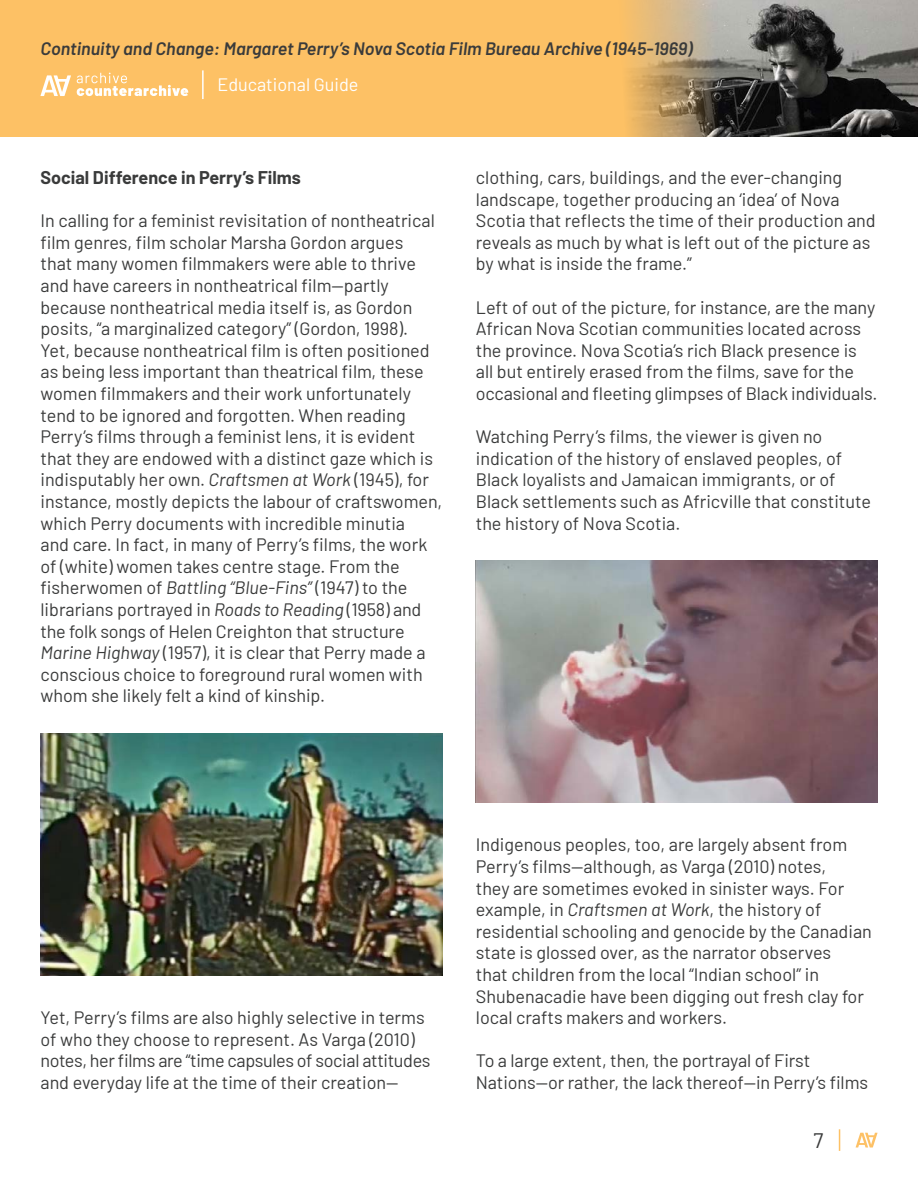
<style>
.page{position:relative;width:918px;height:1188px;background:#fff}
.page>*{position:absolute;margin:0;border:0;box-sizing:border-box;transform-origin:0 0}
.t1{font:21px "Barlow";color:#3a3b3b}
.t2{font:18px/21.6px "Barlow";color:#3a3b3b}
.t3{font:italic 600 18px "Barlow";color:#3a3b3b}
.t4{font:700 18px "Barlow";color:#3a3b3b}
.t5{font:18px "Barlow";color:#fff}
.s1{font-style:italic}
</style>
<div class="page">
<svg style="left:839px;top:1129px;width:1px;height:22px"></svg>
<svg style="left:856px;top:1133px;width:22px;height:15px"></svg>
<svg style="left:0;top:0;width:918px;height:136px;background:#d1a663"></svg>
<svg style="left:40px;top:73px;width:148px;height:24px"></svg>
<hr style="left:202px;top:70px;width:2px;height:29px;background:#fff">
<img style="left:40px;top:733px;width:402px;height:243px">
<img style="left:476px;top:560px;width:402px;height:243px">
<p class="t3" style="left:40px;top:35px;width:654px">Continuity and Change: Margaret Perry’s Nova Scotia Film Bureau Archive (1945-1969)</p>
<p class="t5" style="left:217px;top:71px;width:143px">Educational Guide</p>
<p class="t4" style="left:40px;top:164px;width:262px">Social Difference in Perry’s Films</p>
<p class="t2" style="left:40px;top:209px;width:403px">In calling for a feminist revisitation of nontheatrical film genres, film scholar Marsha Gordon argues<br>that many women filmmakers were able to thrive and have careers in nontheatrical film—partly because nontheatrical media itself is, as Gordon posits, “a marginalized category” (Gordon, 1998).<br>Yet, because nontheatrical film is often positioned as being less important than theatrical film, these women filmmakers and their work unfortunately tend to be ignored and forgotten. When reading Perry’s films through a feminist lens, it is evident that they are endowed with a distinct gaze which is indisputably her own. <span class="s1">Craftsmen at Work</span> (1945), for instance, mostly depicts the labour of craftswomen, which Perry documents with incredible minutia<br>and care. In fact, in many of Perry’s films, the work of (white) women takes centre stage. From the fisherwomen of <span class="s1">Battling “Blue-Fins”</span> (1947) to the librarians portrayed in <span class="s1">Roads to Reading</span> (1958) and the folk songs of Helen Creighton that structure <span class="s1">Marine Highway</span> (1957), it is clear that Perry made a conscious choice to foreground rural women with whom she likely felt a kind of kinship.</p>
<p class="t2" style="left:476px;top:165px;width:401px">clothing, cars, buildings, and the ever-changing landscape, together producing an ‘idea’ of Nova Scotia that reflects the time of their production and reveals as much by what is left out of the picture as by what is inside the frame.”</p>
<p class="t2" style="left:476px;top:295px;width:403px">Left of out of the picture, for instance, are the many African Nova Scotian communities located across the province. Nova Scotia’s rich Black presence is all but entirely erased from the films, save for the occasional and fleeting glimpses of Black individuals.</p>
<p class="t2" style="left:476px;top:425px;width:397px">Watching Perry’s films, the viewer is given no indication of the history of enslaved peoples, of Black loyalists and Jamaican immigrants, or of Black settlements such as Africville that constitute the history of Nova Scotia.</p>
<p class="t2" style="left:40px;top:1005px;width:391px">Yet, Perry’s films are also highly selective in terms of who they choose to represent. As Varga (2010) notes, her films are “time capsules of social attitudes and everyday life at the time of their creation—</p>
<p class="t2" style="left:476px;top:833px;width:398px">Indigenous peoples, too, are largely absent from Perry’s films—although, as Varga (2010) notes,<br>they are sometimes evoked in sinister ways. For example, in <span class="s1">Craftsmen at Work</span>, the history of residential schooling and genocide by the Canadian state is glossed over, as the narrator observes<br>that children from the local “Indian school” in Shubenacadie have been digging out fresh clay for local crafts makers and workers.</p>
<p class="t2" style="left:476px;top:1049px;width:394px">To a large extent, then, the portrayal of First<br>Nations—or rather, the lack thereof—in Perry’s films</p>
<p class="t1" style="left:814px;top:1125px;width:11px">7</p>
</div>
